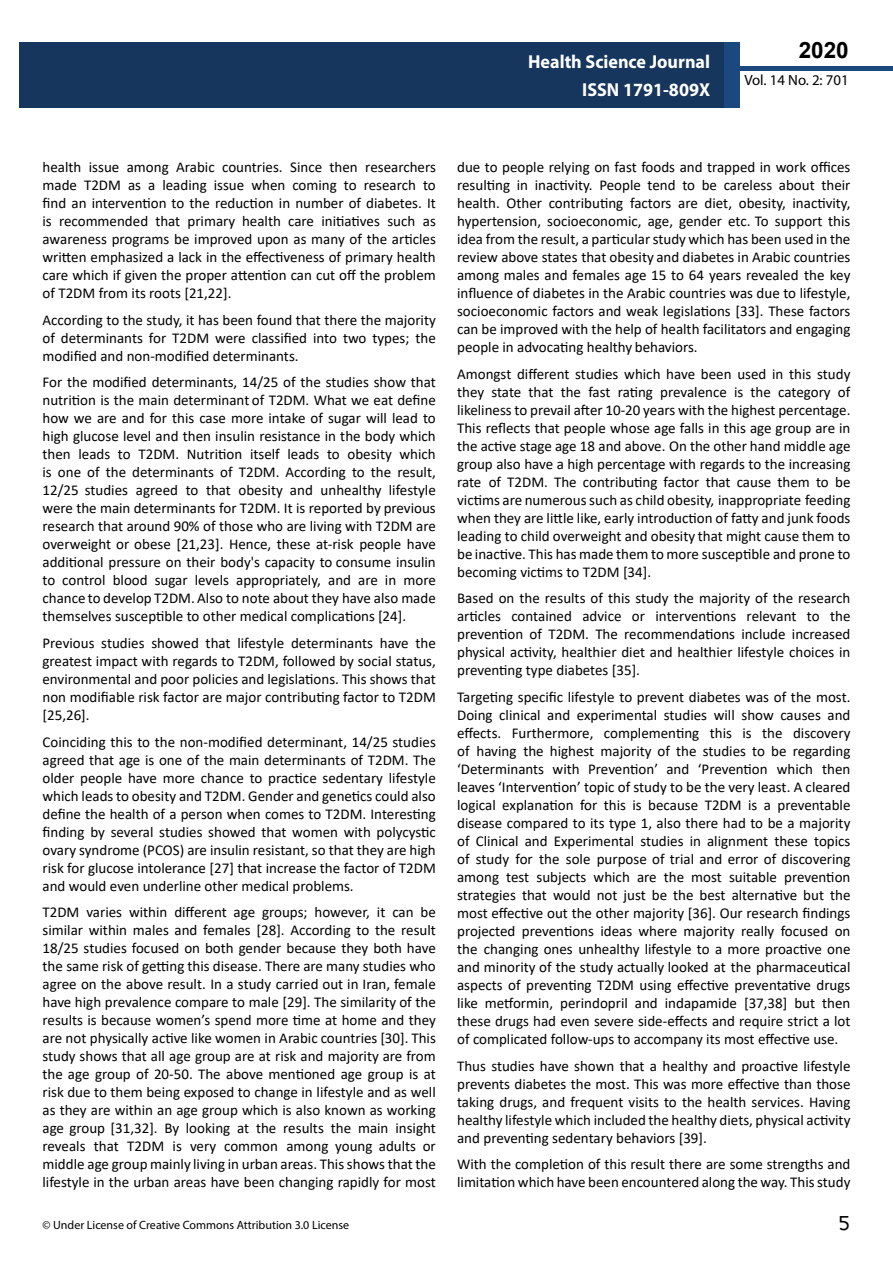
<style>
.page{position:relative;width:893px;height:1263px;background:#fff}
.page>*{position:absolute;margin:0;border:0;box-sizing:border-box;transform-origin:0 0}
.t1{font:25.5px "Tunga";color:#000}
.t2{font:700 22.5px "Arial";color:#000}
.t3{font:700 18.75px/27.2px "Myriad Pro";color:#fff;text-align:right;scale:.96 1}
.t4{font:15px/18px "Calibri";color:#000;text-align:justify}
.t5{font:14.85px "Myriad Pro";color:#000}
.t6{font:12px "Myriad Pro";color:#000}
</style>
<div class="page">
<div style="left:722px;top:66px;width:171px;height:5px;background:#1c497d"></div>
<div style="left:19px;top:42px;width:706px;height:66px;background:#16365d"></div>
<div style="left:725px;top:42px;width:15px;height:66px;background:#1c497d"></div>
<p class="t3" style="left:528px;top:48px;width:191px">Health Science Journal<br>ISSN 1791-809X</p>
<h2 class="t2" style="left:799px;top:35px;width:52px">2020</h2>
<p class="t5" style="left:744px;top:71px;width:106px">Vol. 14 No. 2: 701</p>
<p class="t4" style="left:43px;top:158px;width:395px">health issue among Arabic countries. Since then researchers made T2DM as a leading issue when coming to research to find an intervention to the reduction in number of diabetes. It is recommended that primary health care initiatives such as awareness programs be improved upon as many of the articles written emphasized a lack in the effectiveness of primary health care which if given the proper attention can cut off the problem of T2DM from its roots [21,22].</p>
<p class="t4" style="left:43px;top:311px;width:395px">According to the study, it has been found that there the majority of determinants for T2DM were classified into two types; the modified and non-modified determinants.</p>
<p class="t4" style="left:43px;top:373px;width:395px">For the modified determinants, 14/25 of the studies show that nutrition is the main determinant of T2DM. What we eat define how we are and for this case more intake of sugar will lead to high glucose level and then insulin resistance in the body which then leads to T2DM. Nutrition itself leads to obesity which is one of the determinants of T2DM. According to the result, 12/25 studies agreed to that obesity and unhealthy lifestyle were the main determinants for T2DM. It is reported by previous research that around 90% of those who are living with T2DM are overweight or obese [21,23]. Hence, these at-risk people have additional pressure on their body's capacity to consume insulin to control blood sugar levels appropriately, and are in more chance to develop T2DM. Also to note about they have also made themselves susceptible to other medical complications [24].</p>
<p class="t4" style="left:43px;top:634px;width:395px">Previous studies showed that lifestyle determinants have the greatest impact with regards to T2DM, followed by social status, environmental and poor policies and legislations. This shows that non modifiable risk factor are major contributing factor to T2DM [25,26].</p>
<p class="t4" style="left:43px;top:732px;width:395px">Coinciding this to the non-modified determinant, 14/25 studies agreed that age is one of the main determinants of T2DM. The older people have more chance to practice sedentary lifestyle which leads to obesity and T2DM. Gender and genetics could also define the health of a person when comes to T2DM. Interesting finding by several studies showed that women with polycystic ovary syndrome (PCOS) are insulin resistant, so that they are high risk for glucose intolerance [27] that increase the factor of T2DM and would even underline other medical problems.</p>
<p class="t4" style="left:43px;top:903px;width:395px">T2DM varies within different age groups; however, it can be similar within males and females [28]. According to the result 18/25 studies focused on both gender because they both have the same risk of getting this disease. There are many studies who agree on the above result. In a study carried out in Iran, female have high prevalence compare to male [29]. The similarity of the results is because women’s spend more time at home and they are not physically active like women in Arabic countries [30]. This study shows that all age group are at risk and majority are from the age group of 20-50. The above mentioned age group is at risk due to them being exposed to change in lifestyle and as well as they are within an age group which is also known as working age group [31,32]. By looking at the results the main insight reveals that T2DM is very common among young adults or middle age group mainly living in urban areas. This shows that the lifestyle in the urban areas have been changing rapidly for most</p>
<p class="t6" style="left:43px;top:1218px;width:308px">© Under License of Creative Commons Attribution 3.0 License</p>
<p class="t4" style="left:457px;top:158px;width:395px">due to people relying on fast foods and trapped in work offices resulting in inactivity. People tend to be careless about their health. Other contributing factors are diet, obesity, inactivity, hypertension, socioeconomic, age, gender etc. To support this idea from the result, a particular study which has been used in the review above states that obesity and diabetes in Arabic countries among males and females age 15 to 64 years revealed the key influence of diabetes in the Arabic countries was due to lifestyle, socioeconomic factors and weak legislations [33]. These factors can be improved with the help of health facilitators and engaging people in advocating healthy behaviors.</p>
<p class="t4" style="left:457px;top:365px;width:395px">Amongst different studies which have been used in this study they state that the fast rating prevalence is the category of likeliness to prevail after 10-20 years with the highest percentage.<br>This reflects that people whose age falls in this age group are in the active stage age 18 and above. On the other hand middle age group also have a high percentage with regards to the increasing rate of T2DM. The contributing factor that cause them to be victims are numerous such as child obesity, inappropriate feeding when they are little like, early introduction of fatty and junk foods leading to child overweight and obesity that might cause them to be inactive. This has made them to more susceptible and prone to becoming victims to T2DM [34].</p>
<p class="t4" style="left:457px;top:589px;width:395px">Based on the results of this study the majority of the research articles contained advice or interventions relevant to the prevention of T2DM. The recommendations include increased physical activity, healthier diet and healthier lifestyle choices in preventing type diabetes [35].</p>
<p class="t4" style="left:457px;top:688px;width:395px">Targeting specific lifestyle to prevent diabetes was of the most.<br>Doing clinical and experimental studies will show causes and effects. Furthermore, complementing this is the discovery of having the highest majority of the studies to be regarding ‘Determinants with Prevention’ and ‘Prevention which then leaves ‘Intervention’ topic of study to be the very least. A cleared logical explanation for this is because T2DM is a preventable disease compared to its type 1, also there had to be a majority of Clinical and Experimental studies in alignment these topics of study for the sole purpose of trial and error of discovering among test subjects which are the most suitable prevention strategies that would not just be the best alternative but the most effective out the other majority [36]. Our research findings projected preventions ideas where majority really focused on the changing ones unhealthy lifestyle to a more proactive one and minority of the study actually looked at the pharmaceutical aspects of preventing T2DM using effective preventative drugs like metformin, perindopril and indapamide [37,38] but then these drugs had even severe side-effects and require strict a lot of complicated follow-ups to accompany its most effective use.</p>
<p class="t4" style="left:457px;top:1056px;width:395px">Thus studies have shown that a healthy and proactive lifestyle prevents diabetes the most. This was more effective than those taking drugs, and frequent visits to the health services. Having healthy lifestyle which included the healthy diets, physical activity and preventing sedentary behaviors [39].</p>
<p class="t4" style="left:457px;top:1155px;width:395px">With the completion of this result there are some strengths and limitation which have been encountered along the way. This study</p>
<h1 class="t1" style="left:839px;top:1206px;width:13px">5</h1>
</div>
